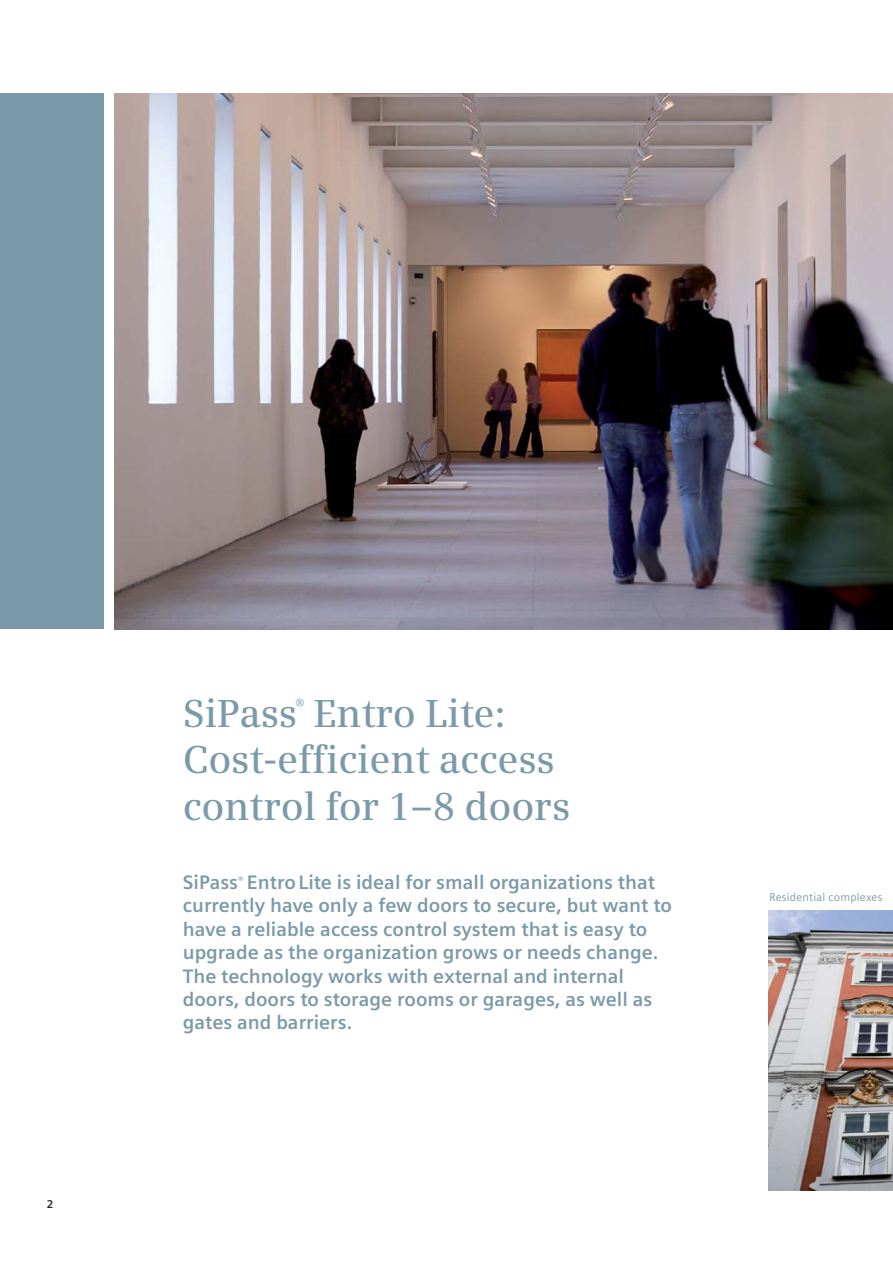
<style>
.page{position:relative;width:893px;height:1263px;background:#fff}
.page>*{position:absolute;margin:0;border:0;box-sizing:border-box;transform-origin:0 0}
.t1{font:600 39px/46.8px "Siemens Serif OT";letter-spacing:-.005em;color:#7b9aa9}
.t2{font:700 19.5px/23.4px "Siemens Sans OT";color:#7b9aa9}
.t3{font:600 15px "Siemens Serif OT";color:#7b9aa9}
.t4{font:11.25px "Siemens Sans OT";letter-spacing:.02em;color:#7b9aa9}
.t5{font:700 11.25px "Siemens Sans OT";color:#231f20}
</style>
<div class="page">
<div style="left:0;top:94px;width:104px;height:535px;background:#7b9aa9"></div>
<img style="left:769px;top:911px;width:124px;height:280px">
<img style="left:115px;top:94px;width:778px;height:535px">
<p class="t5" style="left:47px;top:1198px;width:8px">2</p>
<h1 class="t1" style="left:183px;top:692px;width:324px">SiPass Entro Lite:</h1>
<p class="t3" style="left:295px;top:698px;width:10px">®</p>
<h1 class="t1" style="left:183px;top:738px;width:389px">Cost-efficient access control for 1–8 doors</h1>
<p class="t2" style="left:183px;top:872px;width:491px">SiPass<sup>®</sup> EntroLite is ideal for small organizations that currently have only a few doors to secure, but want to have a reliable access control system that is easy to upgrade as the organization grows or needs change.<br>The technology works with external and internal doors, doors to storage rooms or garages, as well as gates and barriers.</p>
<p class="t4" style="left:769px;top:892px;width:115px">Residential complexes</p>
</div>
